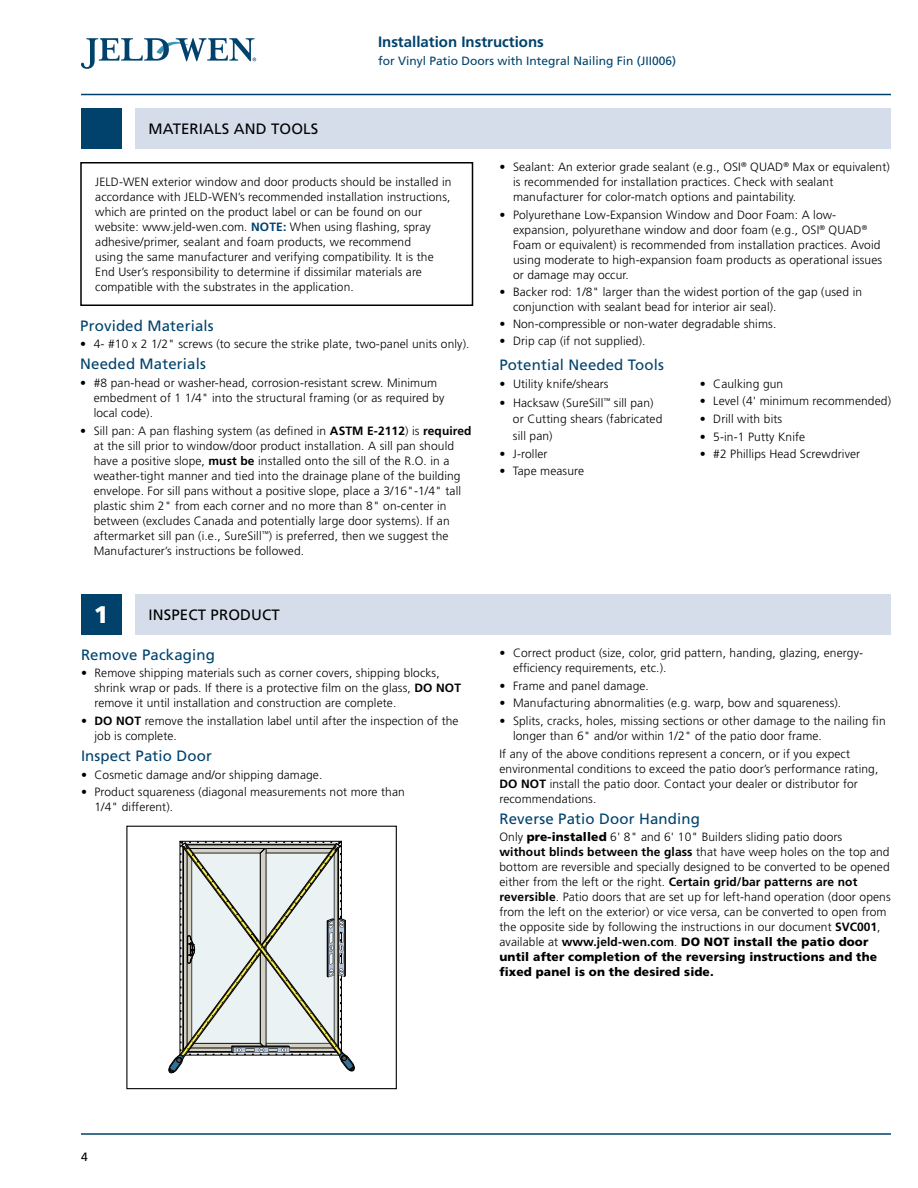
<style>
.page{position:relative;width:918px;height:1188px;background:#fff}
.page>*{position:absolute;margin:0;border:0;box-sizing:border-box;transform-origin:0 0}
.t1{font:900 24px "Frutiger LT Std";color:#fff}
.t2{font:15px "Frutiger LT Std";letter-spacing:.01em;color:#00426c}
.t3{font:15px "Frutiger LT Std";letter-spacing:.01em;color:#000}
.t4{font:700 15px "Frutiger LT Std";color:#00426c}
.t5{font:300 12px/15px "Frutiger LT Std";letter-spacing:.01em;color:#000}
.t6{font:12px "Frutiger LT Std";color:#00426c}
.t7{font:12px "Frutiger LT Std";color:#000}
.s1{font-weight:700;color:#00426c}
.s2{font-weight:700}
.s3{font-weight:900}
</style>
<div class="page">
<div style="left:135px;top:108px;width:756px;height:40px;background:#d4dde9"></div>
<div style="left:81px;top:108px;width:41px;height:40px;background:#00426c"></div>
<div style="left:135px;top:594px;width:756px;height:40px;background:#d4dde9"></div>
<div style="left:81px;top:594px;width:41px;height:40px;background:#00426c"></div>
<svg style="left:168px;top:841px;width:187px;height:232px"></svg>
<div style="left:126px;top:826px;width:271px;height:263px;border:1px solid #000"></div>
<hr style="left:81px;top:94px;width:810px;height:1px;background:#00426c">
<hr style="left:81px;top:1133px;width:810px;height:2px;background:#00426c">
<svg style="left:81px;top:38px;width:175px;height:31px"></svg>
<div style="left:80px;top:162px;width:393px;height:144px;border:2px solid #000"></div>
<p class="t3" style="left:148px;top:120px;width:171px">MATERIALS AND TOOLS</p>
<p class="t4" style="left:378px;top:33px;width:167px">Installation Instructions</p>
<p class="t6" style="left:378px;top:54px;width:300px">for Vinyl Patio Doors with Integral Nailing Fin (JII006)</p>
<p class="t5" style="left:95px;top:175px;width:358px">JELD-WEN exterior window and door products should be installed in accordance with JELD-WEN’s recommended installation instructions, which are printed on the product label or can be found on our website: www.jeld-wen.com. <span class="s1">NOTE:</span> When using flashing, spray adhesive/primer, sealant and foam products, we recommend<br>using the same manufacturer and verifying compatibility. It is the End User’s responsibility to determine if dissimilar materials are compatible with the substrates in the application.</p>
<p class="t2" style="left:80px;top:317px;width:135px">Provided Materials</p>
<p class="t5" style="left:80px;top:337px;width:391px">• 4- #10 x 2 1/2" screws (to secure the strike plate, two-panel units only).</p>
<p class="t2" style="left:80px;top:355px;width:127px">Needed Materials</p>
<p class="t5" style="left:94px;top:375px;width:352px;text-indent:-14px">• #8 pan-head or washer-head, corrosion-resistant screw. Minimum embedment of 1 1/4" into the structural framing (or as required by local code).</p>
<p class="t5" style="left:94px;top:423px;width:379px;text-indent:-13px">• Sill pan: A pan flashing system (as defined in <span class="s2">ASTM E-2112</span>) is <span class="s2">required </span>at the sill prior to window/door product installation. A sill pan should have a positive slope, <span class="s2">must be</span> installed onto the sill of the R.O. in a weather-tight manner and tied into the drainage plane of the building envelope. For sill pans without a positive slope, place a 3/16"-1/4" tall plastic shim 2" from each corner and no more than 8" on-center in between (excludes Canada and potentially large door systems). If an aftermarket sill pan (i.e., SureSill<sup>™</sup>) is preferred, then we suggest the Manufacturer’s instructions be followed.</p>
<h1 class="t1" style="left:94px;top:600px;width:16px">1</h1>
<p class="t3" style="left:148px;top:606px;width:133px">INSPECT PRODUCT</p>
<p class="t2" style="left:81px;top:646px;width:135px">Remove Packaging</p>
<p class="t5" style="left:94px;top:666px;width:368px;text-indent:-14px">• Remove shipping materials such as corner covers, shipping blocks, shrink wrap or pads. If there is a protective film on the glass, <span class="s2">DO NOT </span>remove it until installation and construction are complete.</p>
<p class="t5" style="left:94px;top:714px;width:366px;text-indent:-14px">• <span class="s2">DO NOT</span> remove the installation label until after the inspection of the job is complete.</p>
<p class="t2" style="left:81px;top:747px;width:132px">Inspect Patio Door</p>
<p class="t5" style="left:81px;top:767px;width:243px">• Cosmetic damage and/or shipping damage.</p>
<p class="t5" style="left:94px;top:785px;width:312px;text-indent:-14px">• Product squareness (diagonal measurements not more than<br>1/4" different).</p>
<p class="t5" style="left:513px;top:160px;width:378px;text-indent:-14px">• Sealant: An exterior grade sealant (e.g., OSI<sup>®</sup> QUAD<sup>®</sup> Max or equivalent) is recommended for installation practices. Check with sealant manufacturer for color-match options and paintability.</p>
<p class="t5" style="left:513px;top:207px;width:371px;text-indent:-14px">• Polyurethane Low-Expansion Window and Door Foam: A low&shy;expansion, polyurethane window and door foam (e.g., OSI<sup>®</sup> QUAD<sup>® </sup>Foam or equivalent) is recommended from installation practices. Avoid using moderate to high-expansion foam products as operational issues or damage may occur.</p>
<p class="t5" style="left:513px;top:285px;width:351px;text-indent:-14px">• Backer rod: 1/8" larger than the widest portion of the gap (used in conjunction with sealant bead for interior air seal).</p>
<p class="t5" style="left:500px;top:317px;width:278px">• Non-compressible or non-water degradable shims.</p>
<p class="t5" style="left:500px;top:334px;width:147px">• Drip cap (if not supplied).</p>
<p class="t2" style="left:500px;top:356px;width:166px">Potential Needed Tools</p>
<p class="t5" style="left:500px;top:376px;width:111px">• Utility knife/shears</p>
<p class="t5" style="left:513px;top:395px;width:151px;line-height:16.5px;text-indent:-13px">• Hacksaw (SureSill<sup>™</sup> sill pan) or Cutting shears (fabricated sill pan)</p>
<p class="t5" style="left:499px;top:446px;width:50px">• J-roller</p>
<p class="t5" style="left:499px;top:464px;width:86px">• Tape measure</p>
<p class="t5" style="left:700px;top:376px;width:85px">• Caulking gun</p>
<p class="t5" style="left:700px;top:394px;width:193px">• Level (4' minimum recommended)</p>
<p class="t5" style="left:700px;top:412px;width:84px">• Drill with bits</p>
<p class="t5" style="left:700px;top:429px;width:107px">• 5-in-1 Putty Knife</p>
<p class="t5" style="left:700px;top:447px;width:162px">• #2 Phillips Head Screwdriver</p>
<p class="t5" style="left:513px;top:646px;width:352px;text-indent:-14px">• Correct product (size, color, grid pattern, handing, glazing, energy&shy;efficiency requirements, etc.).</p>
<p class="t5" style="left:500px;top:678px;width:151px">• Frame and panel damage.</p>
<p class="t5" style="left:500px;top:696px;width:343px">• Manufacturing abnormalities (e.g. warp, bow and squareness).</p>
<p class="t5" style="left:513px;top:714px;width:374px;text-indent:-14px">• Splits, cracks, holes, missing sections or other damage to the nailing fin longer than 6" and/or within 1/2" of the patio door frame.</p>
<p class="t5" style="left:500px;top:746px;width:380px">If any of the above conditions represent a concern, or if you expect environmental conditions to exceed the patio door’s performance rating, <span class="s2">DO NOT</span> install the patio door. Contact your dealer or distributor for recommendations.</p>
<p class="t2" style="left:500px;top:809px;width:202px">Reverse Patio Door Handing</p>
<p class="t5" style="left:500px;top:830px;width:393px">Only <span class="s3">pre-installed</span> 6' 8" and 6' 10" Builders sliding patio doors <span class="s2">without blinds between the glass</span> that have weep holes on the top and bottom are reversible and specially designed to be converted to be opened either from the left or the right. <span class="s2">Certain grid/bar patterns are not reversible</span>. Patio doors that are set up for left-hand operation (door opens from the left on the exterior) or vice versa, can be converted to open from the opposite side by following the instructions in our document <span class="s2">SVC001</span>, available at <span class="s2">www.jeld-wen.com</span>. <span class="s3">DO NOT install the patio door until after completion of the reversing instructions and the fixed panel is on the desired side.</span></p>
<p class="t7" style="left:81px;top:1150px;width:8px">4</p>
</div>
